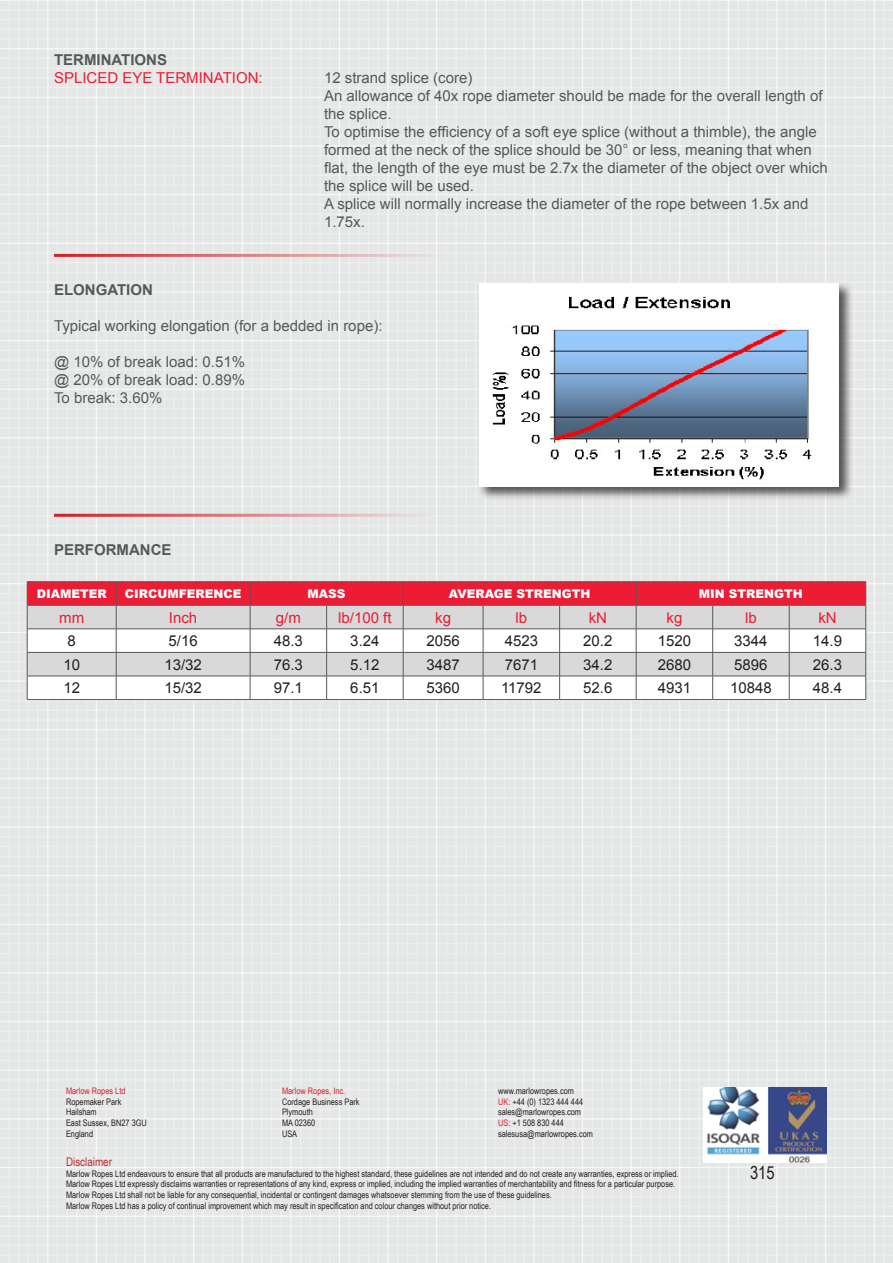
<style>
.page{position:relative;width:893px;height:1263px;background:#fff}
.page>*{position:absolute;margin:0;border:0;box-sizing:border-box;transform-origin:0 0}
.t1{font:18px "Arial Narrow";color:#231f20}
.t2{font:15px/18px "Arial";color:#57585a}
.t3{font:15px "Arial";color:#231f20}
.t4{font:15px "Arial";color:#ed1b33}
.t5{font:700 15px "Arial";color:#57585a}
.t6{font:900 12px "Arial";color:#fff}
.t7{font:12px "Arial Narrow";color:#bf2d38}
.t8{font:9px "Arial Narrow";color:#231f20}
.t9{font:9px "Arial Narrow";color:#d1232a}
.s1{color:#d1232a}
</style>
<div class="page">
<img style="left:0;top:0;width:893px;height:1263px">
<img style="left:703px;top:1087px;width:124px;height:75px">
<hr style="left:27px;top:581px;width:89px;height:1px;background:#57585a">
<hr style="left:116px;top:581px;width:134px;height:1px;background:#57585a">
<hr style="left:250px;top:581px;width:77px;height:1px;background:#57585a">
<hr style="left:327px;top:581px;width:76px;height:1px;background:#57585a">
<hr style="left:403px;top:581px;width:80px;height:1px;background:#57585a">
<hr style="left:483px;top:581px;width:77px;height:1px;background:#57585a">
<hr style="left:560px;top:581px;width:76px;height:1px;background:#57585a">
<hr style="left:636px;top:581px;width:77px;height:1px;background:#57585a">
<hr style="left:713px;top:581px;width:76px;height:1px;background:#57585a">
<hr style="left:789px;top:581px;width:77px;height:1px;background:#57585a">
<hr style="left:27px;top:699px;width:89px;height:1px;background:#57585a">
<hr style="left:116px;top:699px;width:134px;height:1px;background:#57585a">
<hr style="left:250px;top:699px;width:77px;height:1px;background:#57585a">
<hr style="left:327px;top:699px;width:76px;height:1px;background:#57585a">
<hr style="left:403px;top:699px;width:80px;height:1px;background:#57585a">
<hr style="left:483px;top:699px;width:77px;height:1px;background:#57585a">
<hr style="left:560px;top:699px;width:76px;height:1px;background:#57585a">
<hr style="left:636px;top:699px;width:77px;height:1px;background:#57585a">
<hr style="left:713px;top:699px;width:76px;height:1px;background:#57585a">
<hr style="left:789px;top:699px;width:77px;height:1px;background:#57585a">
<svg style="left:27px;top:582px;width:839px;height:117px"></svg>
<hr style="left:54px;top:514px;width:394px;height:3px;background:#d1232a">
<hr style="left:54px;top:254px;width:394px;height:3px;background:#d1232a">
<div style="left:477px;top:282px;width:376px;height:219px;background:#231f20;opacity:.75"></div>
<img style="left:480px;top:284px;width:359px;height:203px">
<p class="t5" style="left:54px;top:50px;width:115px">TERMINATIONS</p>
<p class="t4" style="left:54px;top:68px;width:210px">SPLICED EYE TERMINATION:</p>
<p class="t2" style="left:324px;top:69px;width:150px">12 strand splice (core)</p>
<p class="t2" style="left:324px;top:87px;width:500px">An allowance of 40x rope diameter should be made for the overall length of the splice.</p>
<p class="t2" style="left:324px;top:123px;width:505px">To optimise the efficiency of a soft eye splice (without a thimble), the angle formed at the neck of the splice should be 30° or less, meaning that when flat, the length of the eye must be 2.7x the diameter of the object over which the splice will be used.</p>
<p class="t2" style="left:324px;top:195px;width:486px">A splice will normally increase the diameter of the rope between 1.5x and<br>1.75x.</p>
<p class="t5" style="left:54px;top:279px;width:100px">ELONGATION</p>
<p class="t2" style="left:54px;top:317px;width:330px">Typical working elongation (for a bedded in rope):</p>
<p class="t2" style="left:54px;top:353px;width:193px">@ 10% of break load: 0.51%</p>
<p class="t2" style="left:54px;top:371px;width:193px">@ 20% of break load: 0.89%</p>
<p class="t2" style="left:54px;top:389px;width:110px">To break: 3.60%</p>
<p class="t5" style="left:54px;top:539px;width:119px">PERFORMANCE</p>
<p class="t6" style="left:37px;top:585px;width:71px">DIAMETER</p>
<p class="t6" style="left:125px;top:585px;width:118px">CIRCUMFERENCE</p>
<p class="t6" style="left:308px;top:585px;width:39px">MASS</p>
<p class="t6" style="left:449px;top:585px;width:143px">AVERAGE STRENGTH</p>
<p class="t6" style="left:699px;top:585px;width:105px">MIN STRENGTH</p>
<p class="t4" style="left:59px;top:607px;width:26px">mm</p>
<p class="t4" style="left:169px;top:607px;width:30px">Inch</p>
<p class="t4" style="left:276px;top:607px;width:27px">g/m</p>
<p class="t4" style="left:338px;top:607px;width:55px">lb/100 ft</p>
<p class="t4" style="left:435px;top:607px;width:17px">kg</p>
<p class="t4" style="left:515px;top:607px;width:13px">lb</p>
<p class="t4" style="left:589px;top:607px;width:20px">kN</p>
<p class="t4" style="left:666px;top:607px;width:17px">kg</p>
<p class="t4" style="left:745px;top:607px;width:13px">lb</p>
<p class="t4" style="left:818px;top:607px;width:20px">kN</p>
<p class="t3" style="left:68px;top:631px;width:10px">8</p>
<p class="t3" style="left:169px;top:631px;width:31px">5/16</p>
<p class="t3" style="left:274px;top:631px;width:31px">48.3</p>
<p class="t3" style="left:350px;top:631px;width:31px">3.24</p>
<p class="t3" style="left:426px;top:631px;width:35px">2056</p>
<p class="t3" style="left:505px;top:631px;width:35px">4523</p>
<p class="t3" style="left:583px;top:631px;width:31px">20.2</p>
<p class="t3" style="left:658px;top:631px;width:35px">1520</p>
<p class="t3" style="left:734px;top:631px;width:35px">3344</p>
<p class="t3" style="left:813px;top:631px;width:31px">14.9</p>
<p class="t3" style="left:63px;top:654px;width:18px">10</p>
<p class="t3" style="left:164px;top:654px;width:39px">13/32</p>
<p class="t3" style="left:274px;top:654px;width:31px">76.3</p>
<p class="t3" style="left:350px;top:654px;width:31px">5.12</p>
<p class="t3" style="left:426px;top:654px;width:35px">3487</p>
<p class="t3" style="left:505px;top:654px;width:35px">7671</p>
<p class="t3" style="left:583px;top:654px;width:31px">34.2</p>
<p class="t3" style="left:658px;top:654px;width:35px">2680</p>
<p class="t3" style="left:734px;top:654px;width:35px">5896</p>
<p class="t3" style="left:813px;top:654px;width:31px">26.3</p>
<p class="t3" style="left:63px;top:678px;width:18px">12</p>
<p class="t3" style="left:164px;top:678px;width:39px">15/32</p>
<p class="t3" style="left:274px;top:678px;width:31px">97.1</p>
<p class="t3" style="left:350px;top:678px;width:31px">6.51</p>
<p class="t3" style="left:426px;top:678px;width:35px">5360</p>
<p class="t3" style="left:501px;top:678px;width:42px">11792</p>
<p class="t3" style="left:583px;top:678px;width:31px">52.6</p>
<p class="t3" style="left:658px;top:678px;width:35px">4931</p>
<p class="t3" style="left:730px;top:678px;width:43px">10848</p>
<p class="t3" style="left:813px;top:678px;width:31px">48.4</p>
<p class="t9" style="left:66px;top:1084px;width:61px">Marlow Ropes Ltd</p>
<p class="t9" style="left:282px;top:1084px;width:65px">Marlow Ropes, Inc.</p>
<p class="t8" style="left:498px;top:1084px;width:77px">www.marlowropes.com</p>
<p class="t8" style="left:66px;top:1095px;width:57px">Ropemaker Park</p>
<p class="t8" style="left:282px;top:1095px;width:79px">Cordage Business Park</p>
<p class="t8" style="left:498px;top:1095px;width:87px"><span class="s1">UK:</span> +44 (0) 1323 444 444</p>
<p class="t8" style="left:66px;top:1105px;width:32px">Hailsham</p>
<p class="t8" style="left:282px;top:1105px;width:32px">Plymouth</p>
<p class="t8" style="left:498px;top:1105px;width:84px">sales@marlowropes.com</p>
<p class="t8" style="left:66px;top:1116px;width:82px">East Sussex, BN27 3GU</p>
<p class="t8" style="left:282px;top:1116px;width:35px">MA 02360</p>
<p class="t8" style="left:498px;top:1116px;width:67px"><span class="s1">US:</span> +1 508 830 444</p>
<p class="t8" style="left:66px;top:1127px;width:29px">England</p>
<p class="t8" style="left:282px;top:1127px;width:17px">USA</p>
<p class="t8" style="left:498px;top:1127px;width:96px">salesusa@marlowropes.com</p>
<p class="t7" style="left:66px;top:1153px;width:47px">Disclaimer</p>
<p class="t8" style="left:66px;top:1167px;width:614px">Marlow Ropes Ltd endeavours to ensure that all products are manufactured to the highest standard, these guidelines are not intended and do not create any warranties, express or implied.</p>
<p class="t8" style="left:66px;top:1177px;width:611px">Marlow Ropes Ltd expressly disclaims warranties or representations of any kind, express or implied, including the implied warranties of merchantability and fitness for a particular purpose.</p>
<p class="t8" style="left:66px;top:1188px;width:487px">Marlow Ropes Ltd shall not be liable for any consequential, incidental or contingent damages whatsoever stemming from the use of these guidelines.</p>
<p class="t8" style="left:66px;top:1199px;width:426px">Marlow Ropes Ltd has a policy of continual improvement which may result in specification and colour changes without prior notice.</p>
<p class="t1" style="left:750px;top:1160px;width:26px">315</p>
</div>
